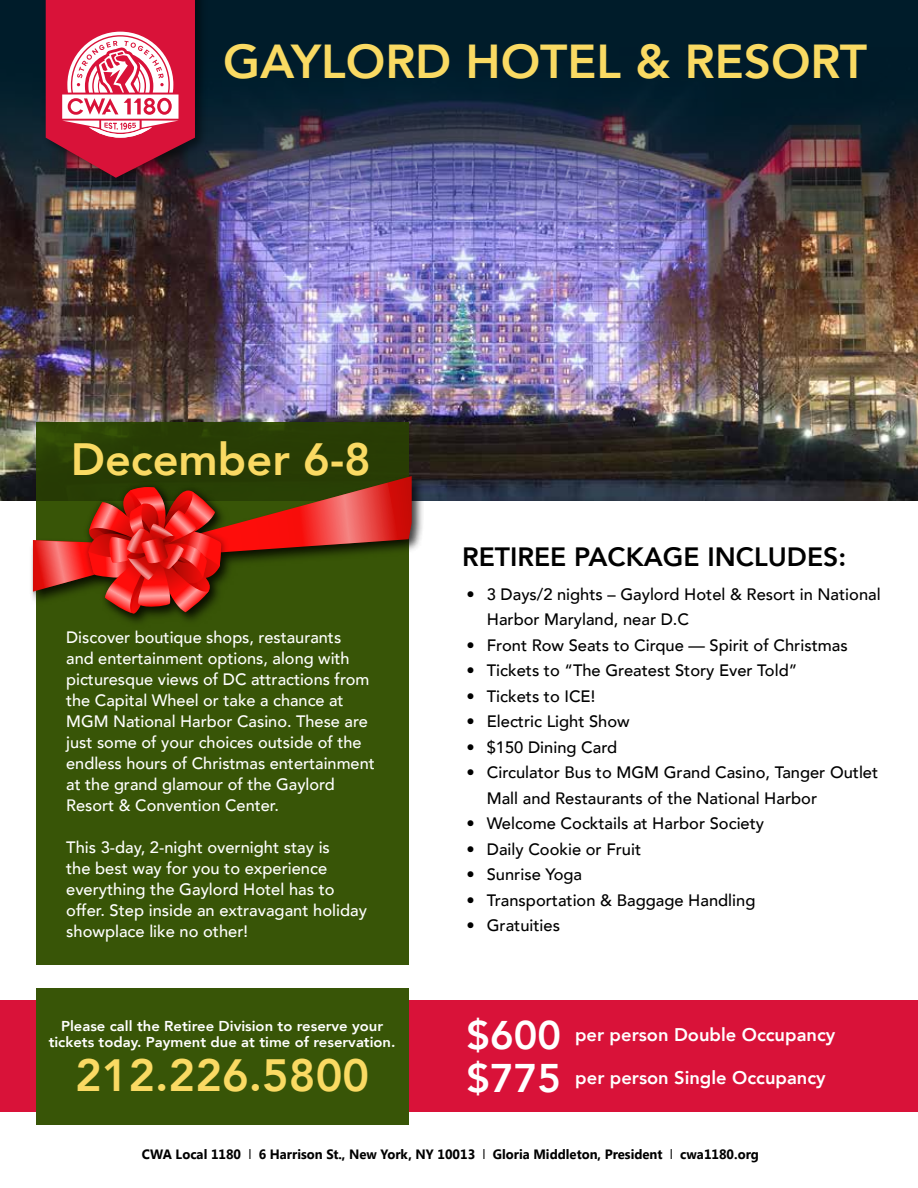
<style>
.page{position:relative;width:918px;height:1188px;background:#fff}
.page>*{position:absolute;margin:0;border:0;box-sizing:border-box;transform-origin:0 0}
.t1{font:800 47.55px "Avenir";color:#fada63}
.t2{font:800 45.15px "Avenir";color:#fada63}
.t3{font:800 26.4px "Avenir";color:#000}
.t4{font:800 18.3px "Avenir";color:#fff}
.t5{font:500 16.5px/21px "Avenir";color:#fff}
.t6{font:500 16.5px/25.5px "Avenir";color:#000}
.t7{font:800 14.4px/16.2px "Avenir";color:#fff;text-align:center}
.t8{font:700 13.5px "Khmer UI";color:#000}
.s1{font-size:39.9px}
.s2{font-weight:400}
</style>
<div class="page">
<div style="left:0;top:0;width:918px;height:501px;background:#001c2a"></div>
<img style="left:0;top:99px;width:918px;height:402px">
<div style="left:0;top:1001px;width:918px;height:111px;background:#d91239"></div>
<div style="left:36px;top:423px;width:372px;height:542px;background:#385507"></div>
<div style="left:36px;top:988px;width:372px;height:137px;background:#385507"></div>
<div style="left:29px;top:473px;width:396px;height:157px;background:#000;opacity:.75"></div>
<img style="left:33px;top:423px;width:379px;height:230px">
<svg style="left:33px;top:476px;width:379px;height:116px"></svg>
<svg style="left:289px;top:483px;width:109px;height:64px;background:#be3f31"></svg>
<img style="left:49px;top:447px;width:212px;height:206px">
<svg style="left:33px;top:487px;width:188px;height:131px"></svg>
<div style="left:42px;top:0;width:166px;height:190px;background:#000;opacity:.5"></div>
<svg style="left:46px;top:0;width:149px;height:178px;background:#ce4d67"></svg>
<h1 class="t1" style="left:223px;top:25px;width:645px">GAYLORD HOTEL &amp; RESORT</h1>
<h2 class="t2" style="left:71px;top:424px;width:302px">December 6-8</h2>
<p class="t5" style="left:66px;top:626px;width:310px">Discover boutique shops, restaurants<br>and entertainment options, along with picturesque views of DC attractions from the Capital Wheel or take a chance at MGM National Harbor Casino. These are just some of your choices outside of the endless hours of Christmas entertainment at the grand glamour of the Gaylord Resort &amp; Convention Center.</p>
<p class="t5" style="left:66px;top:836px;width:302px">This 3-day, 2-night overnight stay is<br>the best way for you to experience everything the Gaylord Hotel has to offer. Step inside an extravagant holiday showplace like no other!</p>
<p class="t7" style="left:49px;top:1018px;width:348px">Please call the Retiree Division to reserve your tickets today. Payment due at time of reservation.</p>
<h2 class="t2" style="left:75px;top:1040px;width:296px">212.226.5800</h2>
<h3 class="t3" style="left:462px;top:536px;width:386px">RETIREE PACKAGE INCLUDES:</h3>
<p class="t6" style="left:487px;top:581px;width:395px;text-indent:-20px">• 3 Days/2 nights – Gaylord Hotel &amp; Resort in National<br>Harbor Maryland, near D.C</p>
<p class="t6" style="left:467px;top:632px;width:383px">• Front Row Seats to Cirque — Spirit of Christmas</p>
<p class="t6" style="left:467px;top:657px;width:332px">• Tickets to “The Greatest Story Ever Told”</p>
<p class="t6" style="left:467px;top:683px;width:130px">• Tickets to ICE!</p>
<p class="t6" style="left:467px;top:708px;width:165px">• Electric Light Show</p>
<p class="t6" style="left:467px;top:734px;width:152px">• $150 Dining Card</p>
<p class="t6" style="left:487px;top:759px;width:393px;text-indent:-20px">• Circulator Bus to MGM Grand Casino, Tanger Outlet<br>Mall and Restaurants of the National Harbor</p>
<p class="t6" style="left:467px;top:810px;width:299px">• Welcome Cocktails at Harbor Society</p>
<p class="t6" style="left:467px;top:836px;width:176px">• Daily Cookie or Fruit</p>
<p class="t6" style="left:467px;top:861px;width:117px">• Sunrise Yoga</p>
<p class="t6" style="left:467px;top:886px;width:290px">• Transportation &amp; Baggage Handling</p>
<p class="t6" style="left:467px;top:912px;width:95px">• Gratuities</p>
<p class="t4" style="left:467px;top:1020px;width:370px"><span class="s1">$600</span> per person Double Occupancy</p>
<p class="t4" style="left:467px;top:1063px;width:361px"><span class="s1">$775</span> per person Single Occupancy</p>
<p class="t8" style="left:142px;top:1146px;width:618px">CWA Local 1180 <span class="s2">l</span> 6 Harrison St., New York, NY 10013 <span class="s2">l</span> Gloria Middleton, President <span class="s2">l</span> cwa1180.org</p>
</div>
